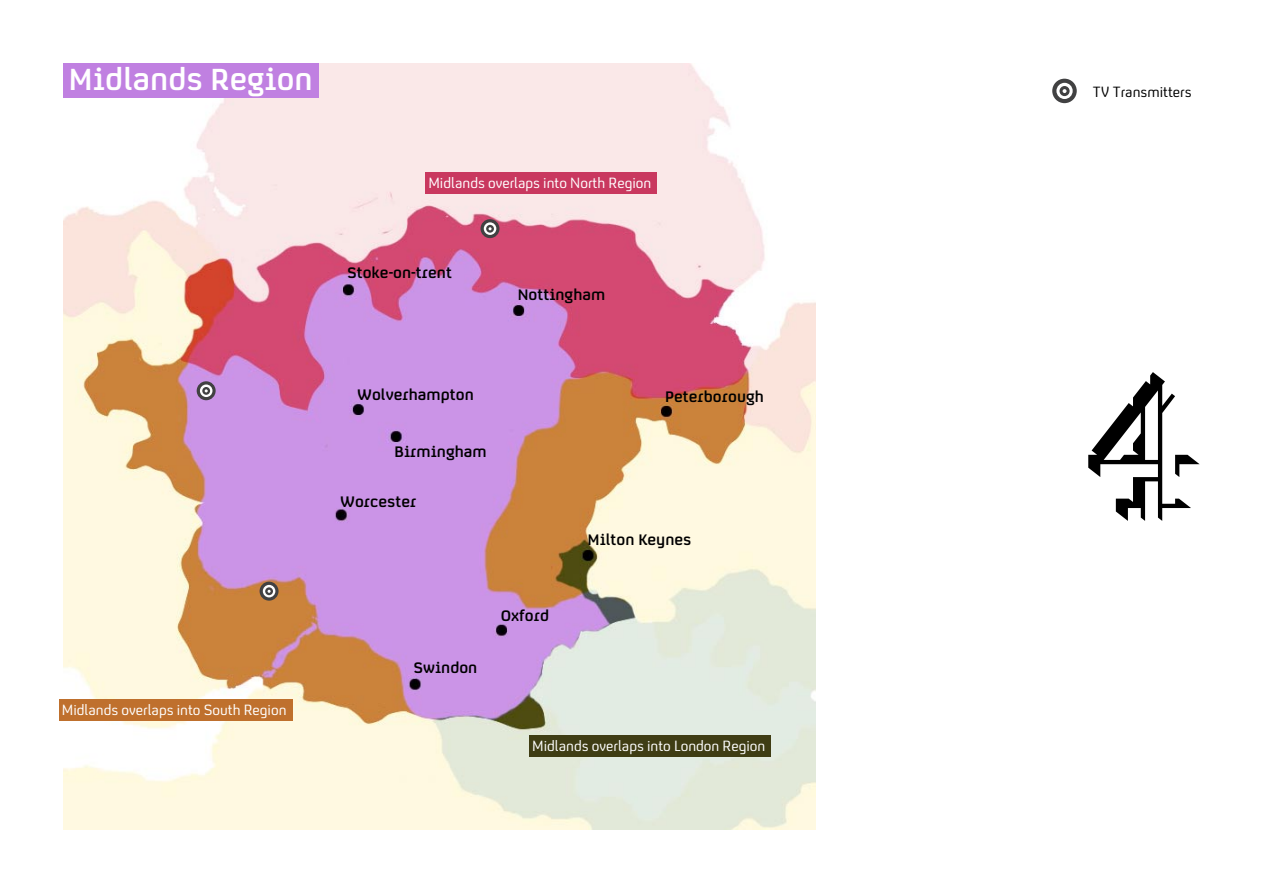
<style>
.page{position:relative;width:1263px;height:893px;background:#fff}
.page>*{position:absolute;margin:0;border:0;box-sizing:border-box;transform-origin:0 0}
.t1{font:30px "C4 Headline";color:#fff}
.t2{font:15px "C4 Text";color:#fff}
.t3{font:15px "C4 Headline";color:#000}
.t4{font:15px "C4 Text";color:#000}
</style>
<div class="page">
<img style="left:64px;top:64px;width:751px;height:765px">
<svg style="left:1088px;top:372px;width:111px;height:149px"></svg>
<div style="left:64px;top:64px;width:255px;height:34px;background:#c080e1"></div>
<div style="left:425px;top:172px;width:232px;height:22px;background:#c9385f"></div>
<div style="left:529px;top:736px;width:242px;height:21px;background:#3f3d14"></div>
<div style="left:59px;top:700px;width:233px;height:21px;background:#bf702d"></div>
<svg style="left:197px;top:381px;width:19px;height:19px"></svg>
<svg style="left:200px;top:384px;width:12px;height:13px"></svg>
<svg style="left:202px;top:387px;width:8px;height:8px"></svg>
<svg style="left:260px;top:582px;width:19px;height:19px"></svg>
<svg style="left:263px;top:585px;width:12px;height:12px"></svg>
<svg style="left:265px;top:587px;width:8px;height:8px"></svg>
<svg style="left:480px;top:219px;width:19px;height:19px"></svg>
<svg style="left:484px;top:222px;width:12px;height:13px"></svg>
<svg style="left:486px;top:225px;width:8px;height:8px"></svg>
<svg style="left:488px;top:227px;width:4px;height:3px"></svg>
<div style="left:1052px;top:79px;width:25px;height:24px;background:#414142;border-radius:50%"></div>
<svg style="left:1056px;top:83px;width:17px;height:16px"></svg>
<svg style="left:1059px;top:86px;width:10px;height:10px"></svg>
<svg style="left:1062px;top:89px;width:4px;height:4px"></svg>
<h1 class="t1" style="left:69px;top:63px;width:246px">Midlands Region</h1>
<p class="t2" style="left:428px;top:175px;width:224px">Midlands overlaps into North Region</p>
<p class="t3" style="left:347px;top:265px;width:107px">Stoke-on-trent</p>
<p class="t3" style="left:518px;top:286px;width:89px">Nottingham</p>
<p class="t2" style="left:62px;top:702px;width:226px">Midlands overlaps into South Region</p>
<p class="t3" style="left:357px;top:387px;width:118px">Wolverhampton</p>
<p class="t3" style="left:395px;top:444px;width:94px">Birmingham</p>
<p class="t3" style="left:340px;top:493px;width:78px">Worcester</p>
<p class="t3" style="left:414px;top:660px;width:65px">Swindon</p>
<p class="t3" style="left:501px;top:608px;width:50px">Oxford</p>
<p class="t3" style="left:665px;top:388px;width:100px">Peterborough</p>
<p class="t3" style="left:587px;top:532px;width:105px">Milton Keynes</p>
<p class="t2" style="left:532px;top:739px;width:235px">Midlands overlaps into London Region</p>
<p class="t4" style="left:1093px;top:84px;width:100px">TV Transmitters</p>
</div>
